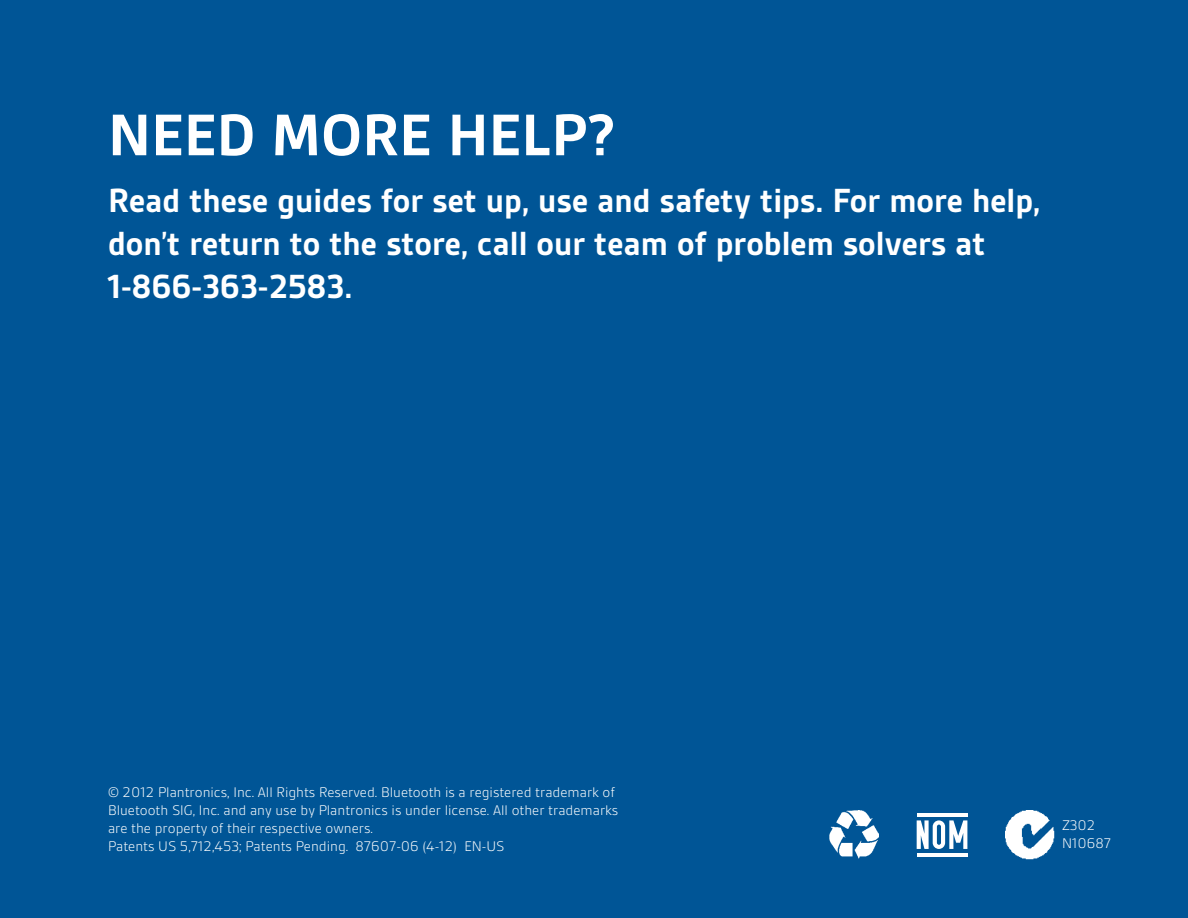
<style>
.page{position:relative;width:1188px;height:918px;background:#005596}
.page>*{position:absolute;margin:0;border:0;box-sizing:border-box;transform-origin:0 0}
.t1{font:700 63px "Gesta";color:#fff}
.t2{font:700 36px/43.2px "Gesta";color:#fff}
.t3{font:300 15px/18px "Gesta";color:#fff}
</style>
<div class="page">
<img style="left:830px;top:811px;width:49px;height:48px">
<hr style="left:917px;top:853px;width:50px;height:3px;background:#fff">
<hr style="left:917px;top:813px;width:50px;height:3px;background:#fff">
<svg style="left:917px;top:820px;width:50px;height:29px"></svg>
<img style="left:1005px;top:810px;width:50px;height:49px">
<h1 class="t1" style="left:108px;top:102px;width:510px">NEED MORE HELP?</h1>
<h2 class="t2" style="left:108px;top:179px;width:934px">Read these guides for set up, use and safety tips. For more help, don’t return to the store, call our team of problem solvers at<br>1-866-363-2583.</h2>
<p class="t3" style="left:108px;top:783px;width:512px">© 2012 Plantronics, Inc. All Rights Reserved. Bluetooth is a registered trademark of Bluetooth SIG, Inc. and any use by Plantronics is under license. All other trademarks are the property of their respective owners.<br>Patents US 5,712,453; Patents Pending. 87607-06 (4-12) EN-US</p>
<p class="t3" style="left:1062px;top:816px;width:51px">Z302<br>N10687</p>
</div>
